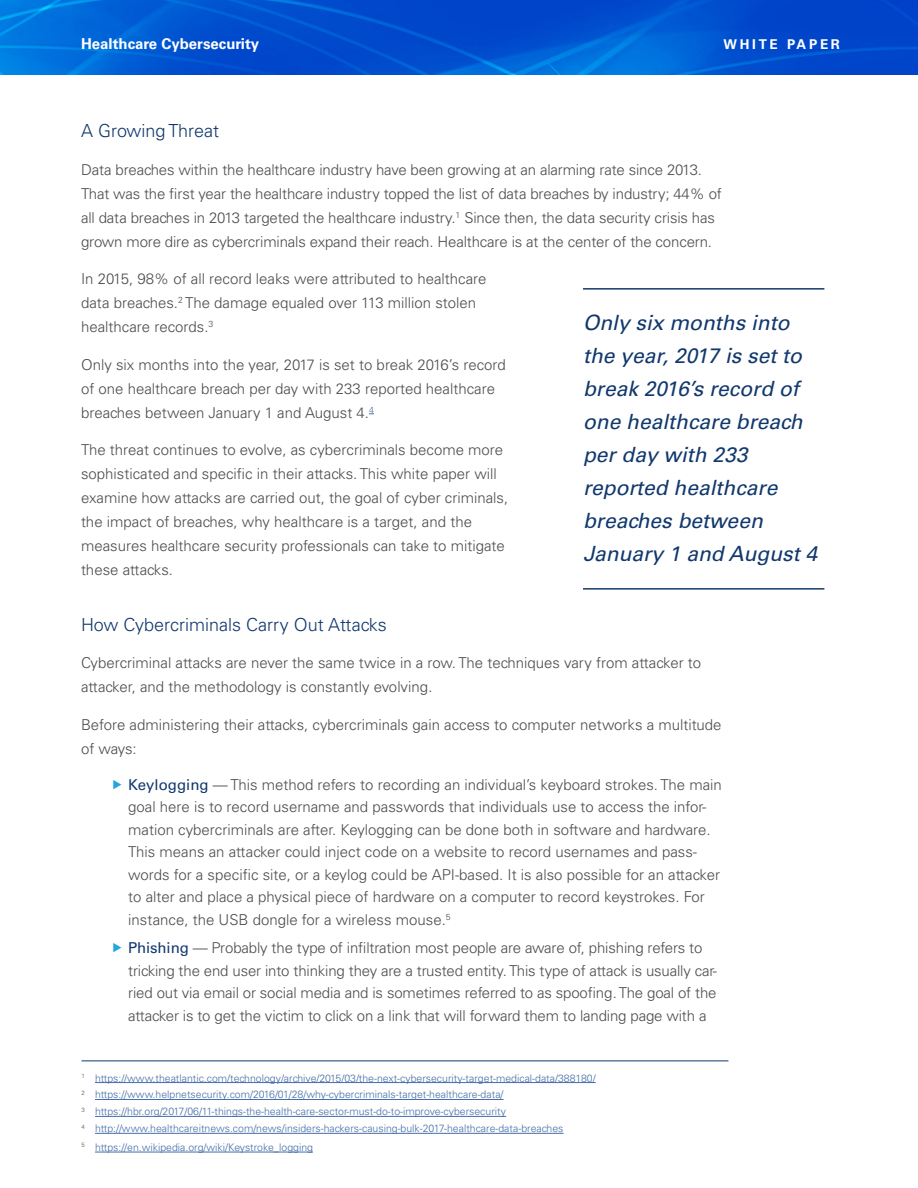
<style>
.page{position:relative;width:918px;height:1188px;background:#fff}
.page>*{position:absolute;margin:0;border:0;box-sizing:border-box;transform-origin:0 0}
.t1{font:italic 21px/33px "Univers LT";color:#11386d}
.t2{font:300 18px "Univers LT";color:#11386d}
.t3{font:300 15px/24px "Univers LT";color:#4b4c4d}
.t4{font:700 15px "Univers LT";color:#fff}
.t5{font:700 13.5px "Univers LT";letter-spacing:.2em;color:#fff}
.t6{font:300 10.5px/17px "Univers LT";color:#436da8}
.s1{font-weight:400;color:#11386d}
</style>
<div class="page">
<svg style="left:0;top:0;width:918px;height:75px;background:#0056d1"></svg>
<hr style="left:583px;top:288px;width:241px;height:2px;background:#11386d">
<hr style="left:583px;top:588px;width:241px;height:2px;background:#11386d">
<hr style="left:82px;top:1061px;width:646px;height:1px;background:#11386d">
<hr style="left:95px;top:1082px;width:501px;height:1px;background:#436da8">
<hr style="left:95px;top:1099px;width:409px;height:1px;background:#436da8">
<hr style="left:95px;top:1116px;width:411px;height:1px;background:#436da8">
<hr style="left:95px;top:1133px;width:469px;height:1px;background:#436da8">
<hr style="left:95px;top:1152px;width:218px;height:1px;background:#436da8">
<p class="t4" style="left:81px;top:35px;width:180px">Healthcare Cybersecurity</p>
<p class="t5" style="left:724px;top:36px;width:118px">WHITE PAPER</p>
<p class="t2" style="left:81px;top:120px;width:140px">A Growing Threat</p>
<p class="t3" style="left:81px;top:158px;width:642px">Data breaches within the healthcare industry have been growing at an alarming rate since 2013.<br>That was the first year the healthcare industry topped the list of data breaches by industry; 44% of all data breaches in 2013 targeted the healthcare industry.<sup>1</sup> Since then, the data security crisis has grown more dire as cybercriminals expand their reach. Healthcare is at the center of the concern.</p>
<p class="t3" style="left:81px;top:267px;width:407px">In 2015, 98% of all record leaks were attributed to healthcare data breaches.<sup>2</sup> The damage equaled over 113 million stolen healthcare records.<sup>3</sup></p>
<p class="t3" style="left:81px;top:353px;width:426px">Only six months into the year, 2017 is set to break 2016’s record of one healthcare breach per day with 233 reported healthcare breaches between January 1 and August 4.<sup>4</sup></p>
<p class="t3" style="left:81px;top:438px;width:429px">The threat continues to evolve, as cybercriminals become more sophisticated and specific in their attacks. This white paper will examine how attacks are carried out, the goal of cyber criminals, the impact of breaches, why healthcare is a target, and the measures healthcare security professionals can take to mitigate these attacks.</p>
<h1 class="t1" style="left:583px;top:306px;width:236px">Only six months into the year, 2017 is set to break 2016’s record of one healthcare breach per day with 233 reported healthcare breaches between<br>January 1 and August 4</h1>
<p class="t2" style="left:81px;top:614px;width:307px">How Cybercriminals Carry Out Attacks</p>
<p class="t3" style="left:81px;top:651px;width:622px">Cybercriminal attacks are never the same twice in a row. The techniques vary from attacker to attacker, and the methodology is constantly evolving.</p>
<p class="t3" style="left:81px;top:712px;width:642px">Before administering their attacks, cybercriminals gain access to computer networks a multitude of ways:</p>
<p class="t3" style="left:128px;top:773px;width:595px;line-height:22.5px"><span class="s1">Keylogging</span> — This method refers to recording an individual’s keyboard strokes. The main goal here is to record username and passwords that individuals use to access the infor&shy;mation cybercriminals are after. Keylogging can be done both in software and hardware.<br>This means an attacker could inject code on a website to record usernames and pass&shy;words for a specific site, or a keylog could be API-based. It is also possible for an attacker to alter and place a physical piece of hardware on a computer to record keystrokes. For instance, the USB dongle for a wireless mouse.<sup>5</sup></p>
<p class="t3" style="left:128px;top:937px;width:590px;line-height:22.5px"><span class="s1">Phishing</span> — Probably the type of infiltration most people are aware of, phishing refers to tricking the end user into thinking they are a trusted entity. This type of attack is usually car&shy;ried out via email or social media and is sometimes referred to as spoofing. The goal of the attacker is to get the victim to click on a link that will forward them to landing page with a</p>
<p class="t6" style="left:82px;top:1069px;width:516px"><sup>1</sup> https://www.theatlantic.com/technology/archive/2015/03/the-next-cybersecurity-target-medical-data/388180/ <sup>2</sup> https://www.helpnetsecurity.com/2016/01/28/why-cybercriminals-target-healthcare-data/<br><sup>3</sup> https://hbr.org/2017/06/11-things-the-health-care-sector-must-do-to-improve-cybersecurity<br><sup>4</sup> http://www.healthcareitnews.com/news/insiders-hackers-causing-bulk-2017-healthcare-data-breaches</p>
<p class="t6" style="left:82px;top:1139px;width:233px"><sup>5</sup> https://en.wikipedia.org/wiki/Keystroke_logging</p>
</div>
